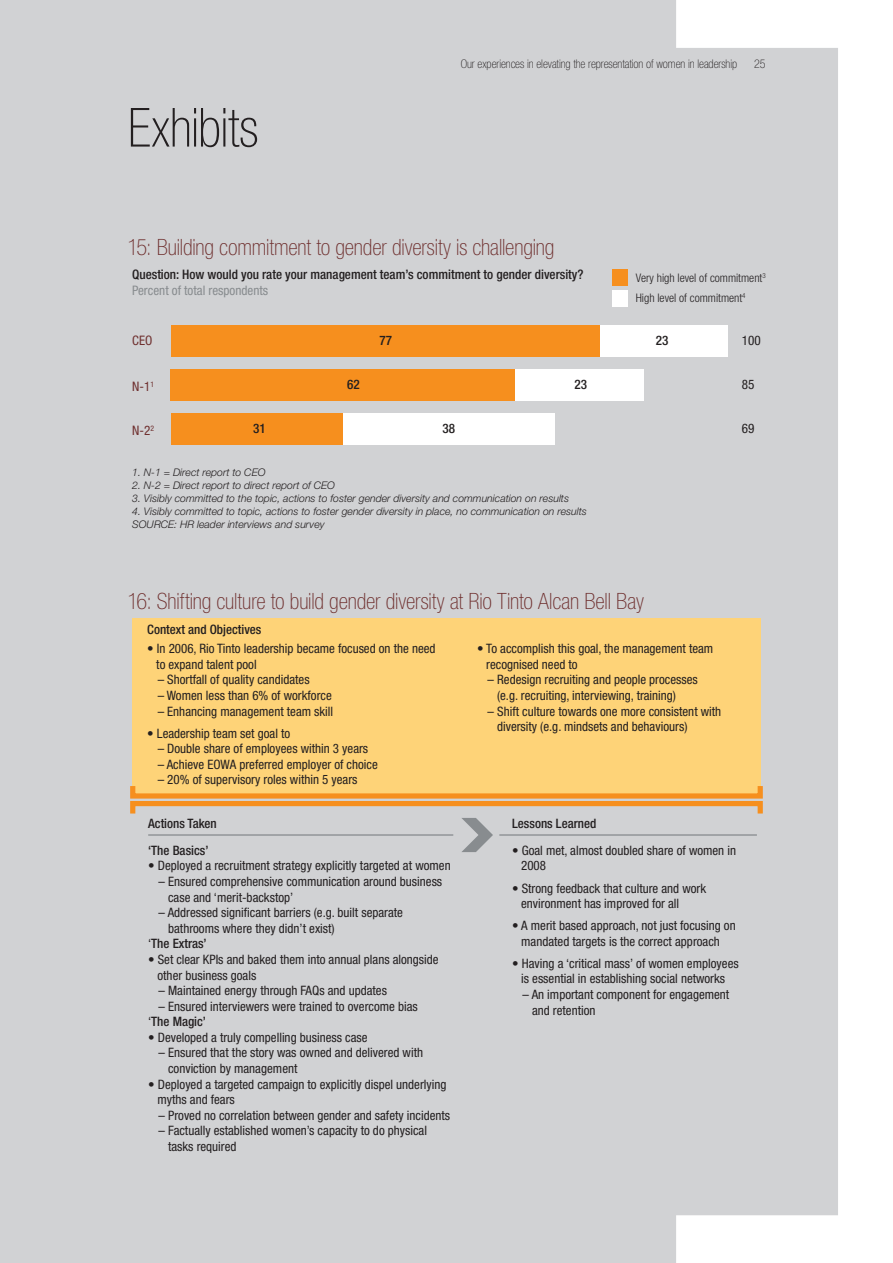
<style>
.page{position:relative;width:893px;height:1263px;background:#d1d2d4}
.page>*{position:absolute;margin:0;border:0;box-sizing:border-box;transform-origin:0 0}
.Exhibit_title{font:100 condensed 54px "Helvetica Neue LT Std";letter-spacing:-.005em;color:#231f20}
.chart_titles{font:100 condensed 22.5px "Helvetica Neue LT Std";letter-spacing:-.005em;color:#6f302f}
.t1{font:condensed 13.05px/15.6px "Helvetica Neue LT Std";color:#231f20}
.t2{font:500 condensed 13.05px/15.8px "Helvetica Neue LT Std";color:#231f20}
.t3{font:condensed 13.05px "Helvetica Neue LT Std";color:#6f302f}
.t4{font:100 condensed 12px "Helvetica Neue LT Std";letter-spacing:-.005em;color:#231f20}
.t5{font:300 condensed 11.85px "Helvetica Neue LT Std";color:#231f20}
.t6{font:italic 300 10.5px/13px "Helvetica Neue LT Std";color:#231f20}
.s1{font-weight:400;color:#888c8f}
.s2{font-weight:400}
.s3{font-weight:500}
</style>
<div class="page">
<svg style="left:676px;top:0;width:217px;height:1263px"></svg>
<div style="left:612px;top:290px;width:16px;height:17px;background:#fff"></div>
<div style="left:612px;top:270px;width:16px;height:16px;background:#f68f1e"></div>
<div style="left:171px;top:413px;width:172px;height:31px;background:#f68f1e"></div>
<div style="left:343px;top:413px;width:212px;height:31px;background:#fff"></div>
<div style="left:599px;top:325px;width:128px;height:32px;background:#fff"></div>
<div style="left:171px;top:325px;width:428px;height:32px;background:#f68f1e"></div>
<div style="left:171px;top:369px;width:345px;height:31px;background:#f68f1e"></div>
<div style="left:516px;top:369px;width:128px;height:31px;background:#fff"></div>
<div style="left:133px;top:618px;width:628px;height:178px;background:#fed378"></div>
<div style="left:130px;top:801px;width:633px;height:15px;border:5px solid #f68f1e"></div>
<div style="left:130px;top:783px;width:633px;height:16px;border:5px solid #f68f1e"></div>
<svg style="left:461px;top:818px;width:32px;height:34px"></svg>
<hr style="left:148px;top:834px;width:305px;height:2px;background:#888c8f">
<hr style="left:499px;top:834px;width:258px;height:2px;background:#888c8f">
<p class="Exhibit_title" style="left:128px;top:97px;width:132px">Exhibits</p>
<p class="t4" style="left:461px;top:57px;width:278px">Our experiences in elevating the representation of women in leadership</p>
<p class="t4" style="left:754px;top:57px;width:13px">25</p>
<p class="chart_titles" style="left:128px;top:235px;width:428px">15: Building commitment to gender diversity is challenging</p>
<p class="t2" style="left:132px;top:267px;width:453px">Question: How would you rate your management team’s commitment to gender diversity?<br><span class="s1">Percent of total respondents</span></p>
<p class="t5" style="left:636px;top:271px;width:131px">Very high level of commitment<sup>3</sup></p>
<p class="t5" style="left:636px;top:291px;width:111px">High level of commitment<sup>4</sup></p>
<p class="t3" style="left:132px;top:333px;width:22px">CEO</p>
<p class="t2" style="left:380px;top:332px;width:14px">77</p>
<p class="t2" style="left:656px;top:332px;width:14px">23</p>
<p class="t1" style="left:742px;top:333px;width:20px">100</p>
<p class="t3" style="left:132px;top:379px;width:23px">N-1<sup>1</sup></p>
<p class="t2" style="left:347px;top:376px;width:14px">62</p>
<p class="t2" style="left:574px;top:376px;width:14px">23</p>
<p class="t1" style="left:742px;top:376px;width:14px">85</p>
<p class="t3" style="left:132px;top:423px;width:23px">N-2<sup>2</sup></p>
<p class="t2" style="left:253px;top:420px;width:14px">31</p>
<p class="t2" style="left:442px;top:420px;width:14px">38</p>
<p class="t1" style="left:742px;top:420px;width:14px">69</p>
<p class="t6" style="left:132px;top:465px;width:135px">1. N-1 = Direct report to CEO</p>
<p class="t6" style="left:132px;top:479px;width:204px">2. N-2 = Direct report to direct report of CEO</p>
<p class="t6" style="left:132px;top:492px;width:438px">3. Visibly committed to the topic, actions to foster gender diversity and communication on results</p>
<p class="t6" style="left:132px;top:505px;width:456px">4. Visibly committed to topic, actions to foster gender diversity in place, no communication on results<br>SOURCE: HR leader interviews and survey</p>
<p class="chart_titles" style="left:128px;top:588px;width:518px">16: Shifting culture to build gender diversity at Rio Tinto Alcan Bell Bay</p>
<p class="t2" style="left:147px;top:621px;width:116px">Context and Objectives</p>
<p class="t1" style="left:156px;top:641px;width:281px;text-indent:-9px">• In 2006, Rio Tinto leadership became focused on the need to expand talent pool</p>
<p class="t1" style="left:158px;top:672px;width:153px">– Shortfall of quality candidates</p>
<p class="t1" style="left:158px;top:687px;width:176px">– Women less than 6% of workforce</p>
<p class="t1" style="left:158px;top:703px;width:177px">– Enhancing management team skill</p>
<p class="t1" style="left:147px;top:725px;width:144px">• Leadership team set goal to</p>
<p class="t1" style="left:158px;top:741px;width:212px">– Double share of employees within 3 years</p>
<p class="t1" style="left:158px;top:756px;width:222px">– Achieve EOWA preferred employer of choice</p>
<p class="t1" style="left:158px;top:772px;width:201px">– 20% of supervisory roles within 5 years</p>
<p class="t1" style="left:486px;top:641px;width:229px;text-indent:-9px">• To accomplish this goal, the management team recognised need to</p>
<p class="t1" style="left:497px;top:672px;width:202px;text-indent:-10px">– Redesign recruiting and people processes (e.g. recruiting, interviewing, training)</p>
<p class="t1" style="left:497px;top:703px;width:226px;text-indent:-10px">– Shift culture towards one more consistent with diversity (e.g. mindsets and behaviours)</p>
<p class="t2" style="left:148px;top:815px;width:70px">Actions Taken</p>
<p class="t2" style="left:512px;top:815px;width:86px">Lessons Learned</p>
<p class="t2" style="left:148px;top:842px;width:62px">‘The Basics’</p>
<p class="t1" style="left:148px;top:858px;width:304px">• Deployed a recruitment strategy explicitly targeted at women</p>
<p class="t1" style="left:168px;top:873px;width:276px;text-indent:-10px">– Ensured comprehensive communication around business case and ‘merit-backstop’</p>
<p class="t1" style="left:159px;top:905px;width:246px">– Addressed significant barriers (e.g. built separate</p>
<p class="t1" style="left:168px;top:920px;width:168px">bathrooms where they didn’t exist)</p>
<p class="t2" style="left:148px;top:936px;width:60px"><span class="s2">‘</span>The Extras’</p>
<p class="t1" style="left:158px;top:951px;width:283px;text-indent:-9px">• Set clear KPIs and baked them into annual plans alongside other business goals</p>
<p class="t1" style="left:159px;top:982px;width:230px">– Maintained energy through FAQs and updates</p>
<p class="t1" style="left:148px;top:998px;width:271px;text-indent:10px">– Ensured interviewers were trained to overcome bias ‘<span class="s3">The Magic’</span></p>
<p class="t1" style="left:148px;top:1029px;width:221px">• Developed a truly compelling business case</p>
<p class="t1" style="left:168px;top:1045px;width:256px;text-indent:-10px">– Ensured that the story was owned and delivered with conviction by management</p>
<p class="t1" style="left:158px;top:1076px;width:290px;text-indent:-9px">• Deployed a targeted campaign to explicitly dispel underlying myths and fears</p>
<p class="t1" style="left:159px;top:1107px;width:293px">– Proved no correlation between gender and safety incidents</p>
<p class="t1" style="left:168px;top:1123px;width:260px;text-indent:-10px">– Factually established women’s capacity to do physical tasks required</p>
<p class="t1" style="left:521px;top:842px;width:216px;text-indent:-9px">• Goal met, almost doubled share of women in<br>2008</p>
<p class="t1" style="left:521px;top:880px;width:187px;text-indent:-9px">• Strong feedback that culture and work environment has improved for all</p>
<p class="t1" style="left:512px;top:918px;width:225px;text-align:center">• A merit based approach, not just focusing on mandated targets is the correct approach</p>
<p class="t1" style="left:512px;top:955px;width:228px;text-align:center">• Having a ‘critical mass’ of women employees is essential in establishing social networks</p>
<p class="t1" style="left:532px;top:986px;width:199px;text-indent:-10px">– An important component for engagement and retention</p>
</div>
